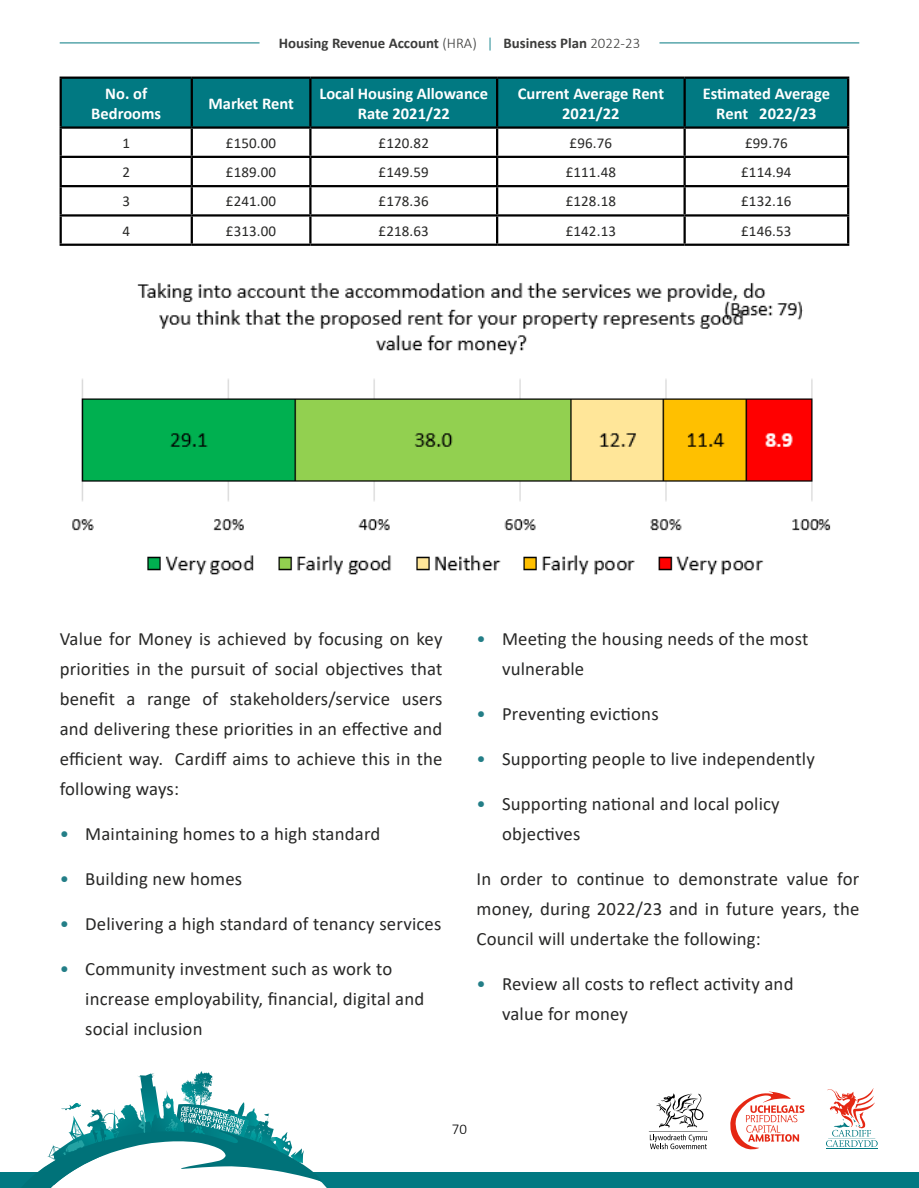
<style>
.page{position:relative;width:919px;height:1188px;background:#fff}
.page>*{position:absolute;margin:0;border:0;box-sizing:border-box;transform-origin:0 0}
.t1{font:18.75px/30px "Calibri";letter-spacing:.01em;color:#282827}
.t2{font:700 16.5px/19.5px "Calibri";color:#fff;text-align:center}
.t3{font:15px "Calibri";letter-spacing:.01em;color:#282827}
.t4{font:700 14.85px "Calibri";color:#3c3c3b}
.t5{font:300 14.85px "Calibri";color:#000}
.s1{font-weight:300}
.s2{font-weight:300;color:#017982}
.s3{color:#237e87}
</style>
<div class="page">
<svg style="left:730px;top:1092px;width:74px;height:57px"></svg>
<hr style="left:825px;top:1148px;width:52px;height:1px;background:#007982">
<svg style="left:826px;top:1088px;width:51px;height:59px"></svg>
<div style="left:0;top:1172px;width:918px;height:16px;background:#017982"></div>
<svg style="left:38px;top:1071px;width:289px;height:117px"></svg>
<svg style="left:648px;top:1093px;width:59px;height:56px"></svg>
<hr style="left:659px;top:43px;width:200px;height:1px;background:#047981">
<hr style="left:60px;top:43px;width:199px;height:1px;background:#047981">
<div style="left:62px;top:79px;width:785px;height:47px;background:#017982"></div>
<hr style="left:60px;top:77px;width:132px;height:2px;background:#000">
<hr style="left:60px;top:79px;width:2px;height:47px;background:#000">
<hr style="left:192px;top:77px;width:118px;height:2px;background:#000">
<hr style="left:191px;top:79px;width:2px;height:47px;background:#000">
<hr style="left:310px;top:77px;width:187px;height:2px;background:#000">
<hr style="left:309px;top:79px;width:2px;height:47px;background:#000">
<hr style="left:497px;top:77px;width:187px;height:2px;background:#000">
<hr style="left:496px;top:79px;width:2px;height:47px;background:#000">
<hr style="left:684px;top:77px;width:165px;height:2px;background:#000">
<hr style="left:683px;top:79px;width:2px;height:47px;background:#000">
<hr style="left:847px;top:79px;width:2px;height:47px;background:#000">
<hr style="left:60px;top:126px;width:132px;height:3px;background:#000">
<hr style="left:60px;top:129px;width:2px;height:27px;background:#000">
<hr style="left:192px;top:126px;width:118px;height:3px;background:#000">
<hr style="left:191px;top:129px;width:2px;height:27px;background:#000">
<hr style="left:310px;top:126px;width:187px;height:3px;background:#000">
<hr style="left:309px;top:129px;width:2px;height:27px;background:#000">
<hr style="left:497px;top:126px;width:187px;height:3px;background:#000">
<hr style="left:496px;top:129px;width:2px;height:27px;background:#000">
<hr style="left:684px;top:126px;width:165px;height:3px;background:#000">
<hr style="left:683px;top:129px;width:2px;height:27px;background:#000">
<hr style="left:847px;top:129px;width:2px;height:27px;background:#000">
<hr style="left:60px;top:156px;width:132px;height:2px;background:#000">
<hr style="left:60px;top:158px;width:2px;height:27px;background:#000">
<hr style="left:192px;top:156px;width:118px;height:2px;background:#000">
<hr style="left:191px;top:158px;width:2px;height:27px;background:#000">
<hr style="left:310px;top:156px;width:187px;height:2px;background:#000">
<hr style="left:309px;top:158px;width:2px;height:27px;background:#000">
<hr style="left:497px;top:156px;width:187px;height:2px;background:#000">
<hr style="left:496px;top:158px;width:2px;height:27px;background:#000">
<hr style="left:684px;top:156px;width:165px;height:2px;background:#000">
<hr style="left:683px;top:158px;width:2px;height:27px;background:#000">
<hr style="left:847px;top:158px;width:2px;height:27px;background:#000">
<hr style="left:60px;top:185px;width:132px;height:2px;background:#000">
<hr style="left:60px;top:187px;width:2px;height:27px;background:#000">
<hr style="left:192px;top:185px;width:118px;height:2px;background:#000">
<hr style="left:191px;top:187px;width:2px;height:27px;background:#000">
<hr style="left:310px;top:185px;width:187px;height:2px;background:#000">
<hr style="left:309px;top:187px;width:2px;height:27px;background:#000">
<hr style="left:497px;top:185px;width:187px;height:2px;background:#000">
<hr style="left:496px;top:187px;width:2px;height:27px;background:#000">
<hr style="left:684px;top:185px;width:165px;height:2px;background:#000">
<hr style="left:683px;top:187px;width:2px;height:27px;background:#000">
<hr style="left:847px;top:187px;width:2px;height:27px;background:#000">
<hr style="left:60px;top:214px;width:132px;height:3px;background:#000">
<hr style="left:60px;top:217px;width:2px;height:27px;background:#000">
<hr style="left:192px;top:214px;width:118px;height:3px;background:#000">
<hr style="left:191px;top:217px;width:2px;height:27px;background:#000">
<hr style="left:310px;top:214px;width:187px;height:3px;background:#000">
<hr style="left:309px;top:217px;width:2px;height:27px;background:#000">
<hr style="left:497px;top:214px;width:187px;height:3px;background:#000">
<hr style="left:496px;top:217px;width:2px;height:27px;background:#000">
<hr style="left:684px;top:214px;width:165px;height:3px;background:#000">
<hr style="left:683px;top:217px;width:2px;height:27px;background:#000">
<hr style="left:847px;top:217px;width:2px;height:27px;background:#000">
<hr style="left:60px;top:244px;width:132px;height:2px;background:#000">
<hr style="left:192px;top:244px;width:118px;height:2px;background:#000">
<hr style="left:310px;top:244px;width:187px;height:2px;background:#000">
<hr style="left:497px;top:244px;width:187px;height:2px;background:#000">
<hr style="left:684px;top:244px;width:165px;height:2px;background:#000">
<img style="left:72px;top:282px;width:759px;height:293px">
<p class="t4" style="left:279px;top:33px;width:363px">Housing Revenue Account <span class="s1">(HRA)</span> <span class="s2">|</span> Business Plan <span class="s1">2022-23</span></p>
<p class="t2" style="left:91px;top:84px;width:71px">No. of<br>Bedrooms</p>
<p class="t2" style="left:208px;top:93px;width:87px">Market Rent</p>
<p class="t2" style="left:319px;top:84px;width:170px">Local Housing Allowance<br>Rate 2021/22</p>
<p class="t2" style="left:517px;top:84px;width:148px">Current Average Rent<br>2021/22</p>
<p class="t2" style="left:702px;top:84px;width:129px">Estimated Average<br>Rent 2022/23</p>
<p class="t3" style="left:122px;top:132px;width:9px">1</p>
<p class="t3" style="left:226px;top:132px;width:52px">£150.00</p>
<p class="t3" style="left:378px;top:132px;width:52px">£120.82</p>
<p class="t3" style="left:569px;top:132px;width:44px">£96.76</p>
<p class="t3" style="left:745px;top:132px;width:44px">£99.76</p>
<p class="t3" style="left:122px;top:162px;width:9px">2</p>
<p class="t3" style="left:226px;top:162px;width:52px">£189.00</p>
<p class="t3" style="left:378px;top:162px;width:52px">£149.59</p>
<p class="t3" style="left:565px;top:162px;width:52px">£111.48</p>
<p class="t3" style="left:741px;top:162px;width:52px">£114.94</p>
<p class="t3" style="left:122px;top:191px;width:9px">3</p>
<p class="t3" style="left:226px;top:191px;width:52px">£241.00</p>
<p class="t3" style="left:378px;top:191px;width:52px">£178.36</p>
<p class="t3" style="left:565px;top:191px;width:52px">£128.18</p>
<p class="t3" style="left:741px;top:191px;width:52px">£132.16</p>
<p class="t3" style="left:122px;top:220px;width:9px">4</p>
<p class="t3" style="left:226px;top:220px;width:52px">£313.00</p>
<p class="t3" style="left:378px;top:220px;width:52px">£218.63</p>
<p class="t3" style="left:565px;top:220px;width:52px">£142.13</p>
<p class="t3" style="left:741px;top:220px;width:52px">£146.53</p>
<p class="t1" style="left:60px;top:623px;width:384px;text-align:justify">Value for Money is achieved by focusing on key priorities in the pursuit of social objectives that benefit a range of stakeholders/service users and delivering these priorities in an effective and efficient way. Cardiff aims to achieve this in the following ways:</p>
<p class="t1" style="left:60px;top:818px;width:322px"><span class="s3">•</span> Maintaining homes to a high standard</p>
<p class="t1" style="left:60px;top:863px;width:184px"><span class="s3">•</span> Building new homes</p>
<p class="t1" style="left:60px;top:908px;width:383px"><span class="s3">•</span> Delivering a high standard of tenancy services</p>
<p class="t1" style="left:85px;top:953px;width:340px;text-indent:-26px"><span class="s3">•</span> Community investment such as work to increase employability, financial, digital and social inclusion</p>
<p class="t1" style="left:502px;top:623px;width:308px;text-indent:-26px"><span class="s3">•</span> Meeting the housing needs of the most vulnerable</p>
<p class="t1" style="left:476px;top:698px;width:184px"><span class="s3">•</span> Preventing evictions</p>
<p class="t1" style="left:476px;top:743px;width:340px"><span class="s3">•</span> Supporting people to live independently</p>
<p class="t1" style="left:502px;top:788px;width:279px;text-indent:-26px"><span class="s3">•</span> Supporting national and local policy objectives</p>
<p class="t1" style="left:476px;top:863px;width:384px;text-align:justify">In order to continue to demonstrate value for money, during 2022/23 and in future years, the Council will undertake the following:</p>
<p class="t1" style="left:502px;top:968px;width:293px;text-indent:-26px"><span class="s3">•</span> Review all costs to reflect activity and value for money</p>
<p class="t5" style="left:452px;top:1120px;width:17px">70</p>
</div>
